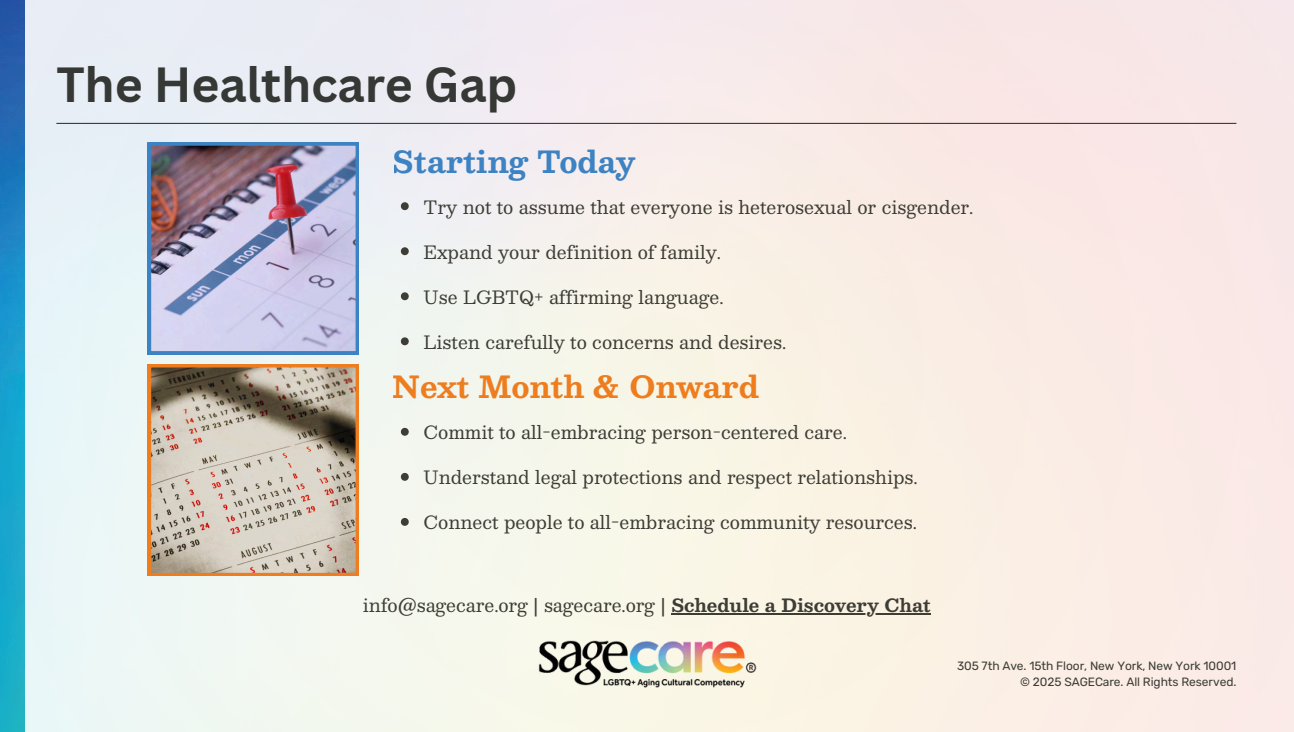
<style>
.page{position:relative;width:1294px;height:732px;background:#fff}
.page>*{position:absolute;margin:0;border:0;box-sizing:border-box;transform-origin:0 0}
.t1{font:700 48px "Canva Sans";letter-spacing:-.005em;color:#353834}
.t2{font:700 30px "Besley";letter-spacing:-.01em;color:#ed7d1f}
.t3{font:700 30px "Besley";color:#3d82c2}
.t4{font:18px "Besley";color:#3d3d36}
.t5{font:12px/16px "Rubik";letter-spacing:-.005em;color:#3d3d36;text-align:right}
.s1{font-weight:700}
</style>
<div class="page">
<img style="left:0;top:0;width:26px;height:731px">
<div style="left:26px;top:0;width:1268px;height:731px;background:linear-gradient(to right,#eaf6f5,#feeae1)"></div>
<img style="left:148px;top:142px;width:211px;height:212px">
<svg style="left:148px;top:364px;width:211px;height:211px;background:#bbab99"></svg>
<svg style="left:401px;top:202px;width:8px;height:8px"></svg>
<svg style="left:401px;top:247px;width:8px;height:8px"></svg>
<svg style="left:401px;top:292px;width:8px;height:8px"></svg>
<svg style="left:401px;top:337px;width:8px;height:8px"></svg>
<svg style="left:401px;top:427px;width:8px;height:8px"></svg>
<svg style="left:401px;top:472px;width:8px;height:8px"></svg>
<svg style="left:401px;top:517px;width:8px;height:8px"></svg>
<img style="left:538px;top:636px;width:218px;height:52px">
<hr style="left:671px;top:612px;width:260px;height:2px;background:#3d3d36">
<hr style="left:56px;top:123px;width:1180px;height:1px;background:#3d3d36">
<h1 class="t1" style="left:56px;top:51px;width:462px">The Healthcare Gap</h1>
<h2 class="t3" style="left:393px;top:135px;width:244px">Starting Today</h2>
<p class="t4" style="left:424px;top:191px;width:551px">Try not to assume that everyone is heterosexual or cisgender.</p>
<p class="t4" style="left:424px;top:236px;width:299px">Expand your definition of family.</p>
<p class="t4" style="left:424px;top:281px;width:302px">Use LGBTQ+ affirming language.</p>
<p class="t4" style="left:424px;top:326px;width:364px">Listen carefully to concerns and desires.</p>
<h2 class="t2" style="left:393px;top:360px;width:368px">Next Month &amp; Onward</h2>
<p class="t4" style="left:424px;top:416px;width:425px">Commit to all-embracing person-centered care.</p>
<p class="t4" style="left:424px;top:461px;width:496px">Understand legal protections and respect relationships.</p>
<p class="t4" style="left:424px;top:506px;width:495px">Connect people to all-embracing community resources.</p>
<p class="t4" style="left:363px;top:589px;width:569px">info@sagecare.org | sagecare.org | <span class="s1">Schedule a Discovery Chat</span></p>
<p class="t5" style="left:957px;top:657px;width:281px">305 7th Ave. 15th Floor, New York, New York 10001 © 2025 SAGECare. All Rights Reserved.</p>
</div>
